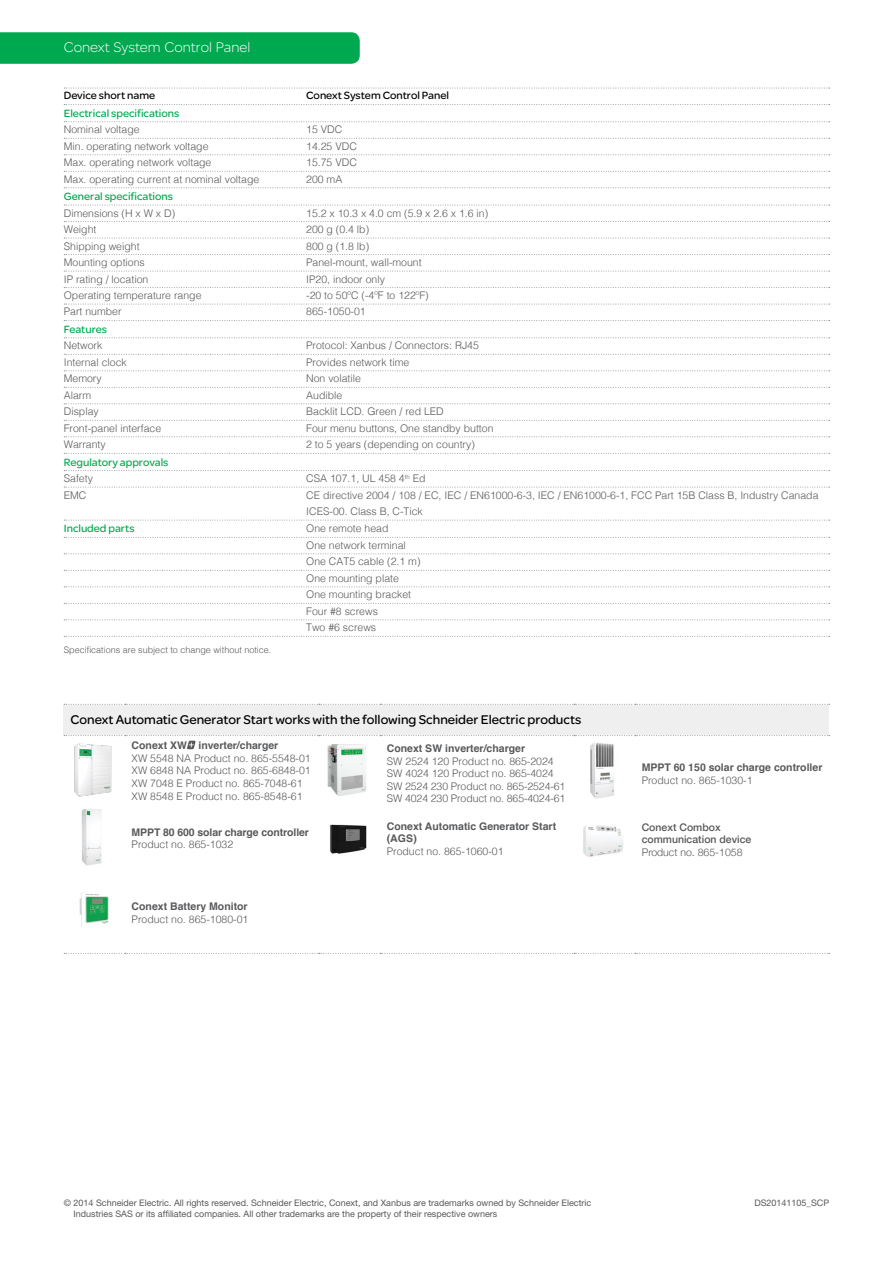
<style>
.page{position:relative;width:893px;height:1263px;background:#fff}
.page>*{position:absolute;margin:0;border:0;box-sizing:border-box;transform-origin:0 0}
.t1{font:300 15px "SE Optimist";color:#fff}
.t2{font:13.5px "SE Optimist";color:#000}
.t3{font:11.25px "SE Optimist";color:#00a94f}
.t4{font:11.25px "SE Optimist";color:#000}
.t5{font:300 10.5px/16.5px "Helvetica";color:#58595b}
.t6{font:700 10.5px/12.6px "Helvetica";color:#58595b}
.t7{font:500 10.5px/12.6px "Helvetica Neue";color:#58595b}
.t8{font:300 10.5px "Helvetica Neue";color:#58595b}
.t9{font:9px/10.8px "Helvetica Neue";color:#58595b}
.t10{font:300 9px "Helvetica";color:#58595b}
</style>
<div class="page">
<div style="left:0;top:32px;width:360px;height:32px;background:#00a94f"></div>
<svg style="left:64px;top:88px;width:766px;height:1px"></svg>
<svg style="left:64px;top:104px;width:766px;height:1px"></svg>
<svg style="left:64px;top:121px;width:766px;height:1px"></svg>
<svg style="left:64px;top:138px;width:766px;height:1px"></svg>
<svg style="left:64px;top:154px;width:766px;height:1px"></svg>
<svg style="left:64px;top:171px;width:766px;height:1px"></svg>
<svg style="left:64px;top:187px;width:766px;height:1px"></svg>
<svg style="left:64px;top:205px;width:766px;height:1px"></svg>
<svg style="left:64px;top:221px;width:766px;height:1px"></svg>
<svg style="left:64px;top:238px;width:766px;height:1px"></svg>
<svg style="left:64px;top:254px;width:766px;height:1px"></svg>
<svg style="left:64px;top:271px;width:766px;height:1px"></svg>
<svg style="left:64px;top:287px;width:766px;height:1px"></svg>
<svg style="left:64px;top:304px;width:766px;height:1px"></svg>
<svg style="left:64px;top:320px;width:766px;height:1px"></svg>
<svg style="left:64px;top:337px;width:766px;height:1px"></svg>
<svg style="left:64px;top:354px;width:766px;height:1px"></svg>
<svg style="left:64px;top:370px;width:766px;height:1px"></svg>
<svg style="left:64px;top:387px;width:766px;height:1px"></svg>
<svg style="left:64px;top:403px;width:766px;height:1px"></svg>
<svg style="left:64px;top:420px;width:766px;height:1px"></svg>
<svg style="left:64px;top:436px;width:766px;height:1px"></svg>
<svg style="left:64px;top:453px;width:766px;height:1px"></svg>
<svg style="left:64px;top:470px;width:766px;height:1px"></svg>
<svg style="left:64px;top:487px;width:766px;height:1px"></svg>
<svg style="left:64px;top:520px;width:766px;height:1px"></svg>
<svg style="left:64px;top:537px;width:766px;height:1px"></svg>
<svg style="left:64px;top:553px;width:766px;height:1px"></svg>
<svg style="left:64px;top:570px;width:766px;height:1px"></svg>
<svg style="left:64px;top:586px;width:766px;height:1px"></svg>
<svg style="left:64px;top:603px;width:766px;height:1px"></svg>
<svg style="left:64px;top:619px;width:766px;height:1px"></svg>
<svg style="left:64px;top:636px;width:766px;height:1px"></svg>
<div style="left:64px;top:704px;width:765px;height:32px;background:#efeff0"></div>
<svg style="left:64px;top:953px;width:766px;height:1px"></svg>
<svg style="left:64px;top:704px;width:766px;height:1px"></svg>
<img style="left:74px;top:749px;width:38px;height:48px">
<svg style="left:64px;top:735px;width:766px;height:14px"></svg>
<div style="left:319px;top:739px;width:57px;height:62px;background:#fff;border-radius:8px"></div>
<img style="left:327px;top:744px;width:39px;height:52px">
<div style="left:574px;top:739px;width:57px;height:62px;background:#fff;border-radius:8px"></div>
<img style="left:590px;top:742px;width:24px;height:57px">
<img style="left:81px;top:809px;width:21px;height:57px">
<img style="left:330px;top:824px;width:37px;height:30px">
<img style="left:583px;top:825px;width:40px;height:32px">
<img style="left:79px;top:892px;width:30px;height:34px">
<h1 class="t1" style="left:64px;top:37px;width:188px">Conext System Control Panel</h1>
<p class="t4" style="left:64px;top:88px;width:93px">Device short name</p>
<p class="t4" style="left:306px;top:88px;width:144px">Conext System Control Panel</p>
<p class="t3" style="left:64px;top:105px;width:117px">Electrical specifications</p>
<p class="t5" style="left:64px;top:121px;width:77px">Nominal voltage</p>
<p class="t5" style="left:306px;top:121px;width:38px">15 VDC</p>
<p class="t5" style="left:64px;top:137px;width:146px">Min. operating network voltage</p>
<p class="t5" style="left:306px;top:137px;width:52px">14.25 VDC</p>
<p class="t5" style="left:64px;top:154px;width:149px">Max. operating network voltage</p>
<p class="t5" style="left:306px;top:154px;width:52px">15.75 VDC</p>
<p class="t5" style="left:64px;top:170px;width:197px">Max. operating current at nominal voltage</p>
<p class="t5" style="left:306px;top:170px;width:38px">200 mA</p>
<p class="t3" style="left:64px;top:188px;width:111px">General specifications</p>
<p class="t5" style="left:64px;top:204px;width:113px">Dimensions (H x W x D)</p>
<p class="t5" style="left:306px;top:204px;width:184px">15.2 x 10.3 x 4.0 cm (5.9 x 2.6 x 1.6 in)</p>
<p class="t5" style="left:64px;top:220px;width:34px">Weight</p>
<p class="t5" style="left:306px;top:220px;width:65px">200 g (0.4 lb)</p>
<p class="t5" style="left:64px;top:237px;width:77px">Shipping weight</p>
<p class="t5" style="left:306px;top:237px;width:65px">800 g (1.8 lb)</p>
<p class="t5" style="left:64px;top:253px;width:83px">Mounting options</p>
<p class="t5" style="left:306px;top:253px;width:117px">Panel-mount, wall-mount</p>
<p class="t5" style="left:64px;top:270px;width:86px">IP rating / location</p>
<p class="t5" style="left:306px;top:270px;width:80px">IP20, indoor only</p>
<p class="t5" style="left:64px;top:286px;width:139px">Operating temperature range</p>
<p class="t5" style="left:306px;top:286px;width:124px">-20 to 50ºC (-4ºF to 122ºF)</p>
<p class="t5" style="left:64px;top:303px;width:59px">Part number</p>
<p class="t5" style="left:306px;top:303px;width:61px">865-1050-01</p>
<p class="t3" style="left:64px;top:321px;width:45px">Features</p>
<p class="t5" style="left:64px;top:337px;width:40px">Network</p>
<p class="t5" style="left:306px;top:337px;width:174px">Protocol: Xanbus / Connectors: RJ45</p>
<p class="t5" style="left:64px;top:353px;width:65px">Internal clock</p>
<p class="t5" style="left:306px;top:353px;width:105px">Provides network time</p>
<p class="t5" style="left:64px;top:370px;width:39px">Memory</p>
<p class="t5" style="left:306px;top:370px;width:56px">Non volatile</p>
<p class="t5" style="left:64px;top:386px;width:29px">Alarm</p>
<p class="t5" style="left:306px;top:386px;width:38px">Audible</p>
<p class="t5" style="left:64px;top:402px;width:36px">Display</p>
<p class="t5" style="left:306px;top:402px;width:139px">Backlit LCD. Green / red LED</p>
<p class="t5" style="left:64px;top:419px;width:99px">Front-panel interface</p>
<p class="t5" style="left:306px;top:419px;width:189px">Four menu buttons, One standby button</p>
<p class="t5" style="left:64px;top:435px;width:44px">Warranty</p>
<p class="t5" style="left:306px;top:435px;width:170px">2 to 5 years (depending on country)</p>
<p class="t3" style="left:64px;top:454px;width:106px">Regulatory approvals</p>
<p class="t5" style="left:64px;top:469px;width:31px">Safety</p>
<p class="t5" style="left:306px;top:469px;width:121px">CSA 107.1, UL 458 4<sup>th</sup> Ed</p>
<p class="t5" style="left:64px;top:486px;width:24px">EMC</p>
<p class="t5" style="left:306px;top:486px;width:514px">CE directive 2004 / 108 / EC, IEC / EN61000-6-3, IEC / EN61000-6-1, FCC Part 15B Class B, Industry Canada<br>ICES-00. Class B, C-Tick</p>
<p class="t3" style="left:64px;top:521px;width:72px">Included parts</p>
<p class="t5" style="left:306px;top:520px;width:116px">One remote head<br>One network terminal<br>One CAT5 cable (2.1 m)<br>One mounting plate<br>One mounting bracket<br>Four #8 screws<br>Two #6 screws</p>
<p class="t10" style="left:64px;top:642px;width:209px">Specifications are subject to change without notice.</p>
<p class="t2" style="left:71px;top:710px;width:512px">Conext Automatic Generator Start works with the following Schneider Electric products</p>
<p class="t6" style="left:132px;top:739px;width:148px">Conext XW inverter/charger</p>
<p class="t5" style="left:132px;top:751px;width:181px;line-height:12.6px">XW 5548 NA Product no. 865-5548-01<br>XW 6848 NA Product no. 865-6848-01<br>XW 7048 E Product no. 865-7048-61<br>XW 8548 E Product no. 865-8548-61</p>
<p class="t6" style="left:387px;top:742px;width:140px">Conext SW inverter/charger</p>
<p class="t5" style="left:387px;top:754px;width:180px;line-height:12.6px">SW 2524 120 Product no. 865-2024<br>SW 4024 120 Product no. 865-4024<br>SW 2524 230 Product no. 865-2524-61<br>SW 4024 230 Product no. 865-4024-61</p>
<p class="t6" style="left:642px;top:761px;width:182px">MPPT 60 150 solar charge controller</p>
<p class="t5" style="left:642px;top:771px;width:112px">Product no. 865-1030-1</p>
<p class="t6" style="left:132px;top:826px;width:179px">MPPT 80 600 solar charge controller</p>
<p class="t5" style="left:132px;top:836px;width:103px">Product no. 865-1032</p>
<p class="t6" style="left:132px;top:900px;width:118px">Conext Battery Monitor</p>
<p class="t5" style="left:132px;top:910px;width:118px">Product no. 865-1080-01</p>
<p class="t6" style="left:387px;top:820px;width:171px">Conext Automatic Generator Start (AGS)</p>
<p class="t5" style="left:387px;top:842px;width:118px">Product no. 865-1060-01</p>
<p class="t7" style="left:642px;top:820px;width:111px">Conext Combox communication device</p>
<p class="t8" style="left:642px;top:844px;width:102px">Product no. 865-1058</p>
<p class="t9" style="left:73px;top:1197px;width:519px;text-indent:-10px">© 2014 Schneider Electric. All rights reserved. Schneider Electric, Conext, and Xanbus are trademarks owned by Schneider Electric<br>Industries SAS or its affiliated companies. All other trademarks are the property of their respective owners</p>
<p class="t9" style="left:754px;top:1197px;width:76px">DS20141105_SCP</p>
</div>
